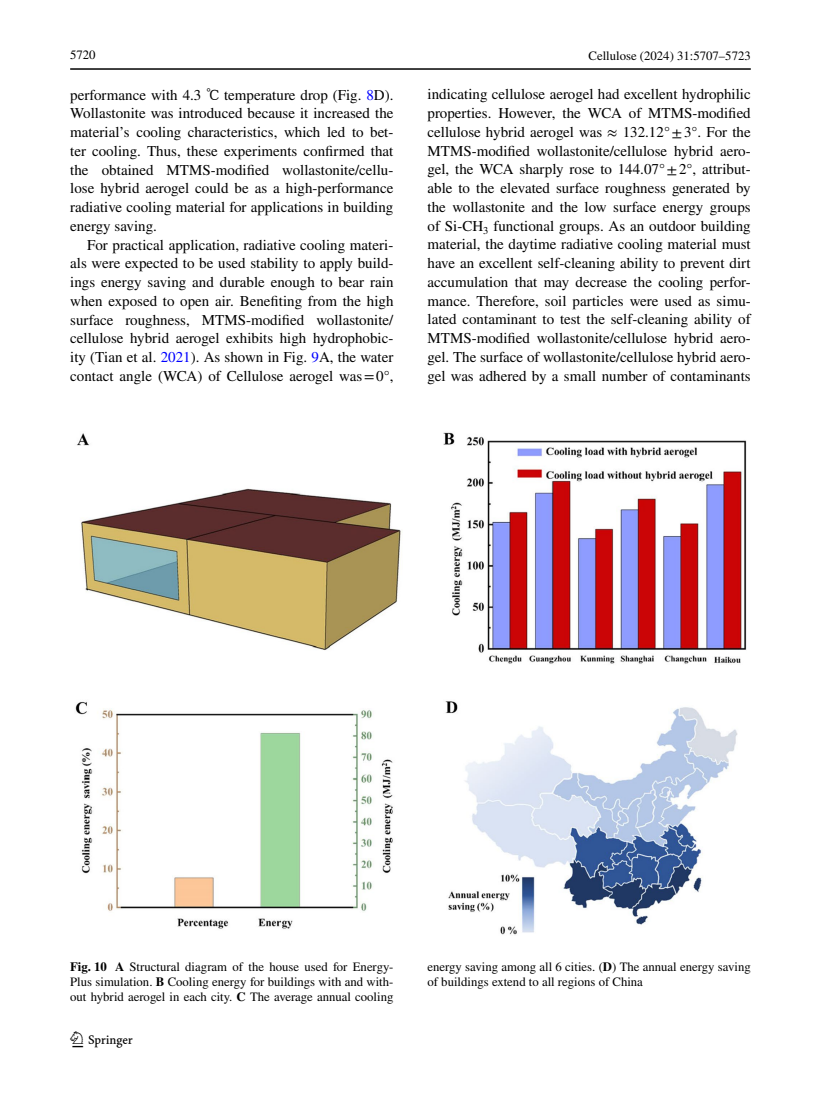
<style>
.page{position:relative;width:821px;height:1106px;background:#fff}
.page>*{position:absolute;margin:0;border:0;box-sizing:border-box;transform-origin:0 0}
.t1{font:22.5px "Springnew Regular 2";color:#000}
.t2{font:15px/18.8px "STIX";color:#000;text-align:justify}
.t3{font:12.75px/15px "STIX";color:#000;text-align:justify}
.s1{font-family:"Code 2000"}
.s2{color:#00f}
.s3{font-weight:700}
</style>
<div class="page">
<hr style="left:70px;top:68px;width:680px;height:2px;background:#000">
<img style="left:75px;top:432px;width:671px;height:503px">
<p class="t3" style="left:70px;top:48px;width:27px">5720</p>
<p class="t3" style="left:588px;top:49px;width:164px">Cellulose (2024) 31:5707–5723</p>
<p class="t2" style="left:70px;top:86px;width:325px">performance with 4.3 <span class="s1">℃</span> temperature drop (Fig. <span class="s2">8</span>D).<br>Wollastonite was introduced because it increased the material’s cooling characteristics, which led to bet&shy;ter cooling. Thus, these experiments confirmed that the obtained MTMS-modified wollastonite/cellu&shy;lose hybrid aerogel could be as a high-performance radiative cooling material for applications in building energy saving.</p>
<p class="t2" style="left:70px;top:236px;width:325px;text-indent:17px">For practical application, radiative cooling materi&shy;als were expected to be used stability to apply build&shy;ings energy saving and durable enough to bear rain when exposed to open air. Benefiting from the high surface roughness, MTMS-modified wollastonite/ cellulose hybrid aerogel exhibits high hydrophobic&shy;ity (Tian et al. <span class="s2">2021</span>). As shown in Fig. <span class="s2">9</span>A, the water contact angle (WCA) of Cellulose aerogel was=0°,</p>
<p class="t2" style="left:427px;top:86px;width:325px">indicating cellulose aerogel had excellent hydrophilic properties. However, the WCA of MTMS-modified cellulose hybrid aerogel was ≈ 132.12°±3°. For the MTMS-modified wollastonite/cellulose hybrid aero&shy;gel, the WCA sharply rose to 144.07°±2°, attribut&shy;able to the elevated surface roughness generated by the wollastonite and the low surface energy groups of Si-CH<sub>3</sub> functional groups. As an outdoor building material, the daytime radiative cooling material must have an excellent self-cleaning ability to prevent dirt accumulation that may decrease the cooling perfor&shy;mance. Therefore, soil particles were used as simu&shy;lated contaminant to test the self-cleaning ability of MTMS-modified wollastonite/cellulose hybrid aero&shy;gel. The surface of wollastonite/cellulose hybrid aero&shy;gel was adhered by a small number of contaminants</p>
<p class="t3" style="left:70px;top:959px;width:325px"><span class="s3">Fig. 10 A</span> Structural diagram of the house used for Energy-Plus simulation. <span class="s3">B</span> Cooling energy for buildings with and with&shy;out hybrid aerogel in each city. <span class="s3">C</span> The average annual cooling</p>
<p class="t3" style="left:427px;top:959px;width:325px">energy saving among all 6 cities. (<span class="s3">D</span>) The annual energy saving of buildings extend to all regions of China</p>
<h1 class="t1" style="left:72px;top:1031px;width:62px">1 3</h1>
</div>
